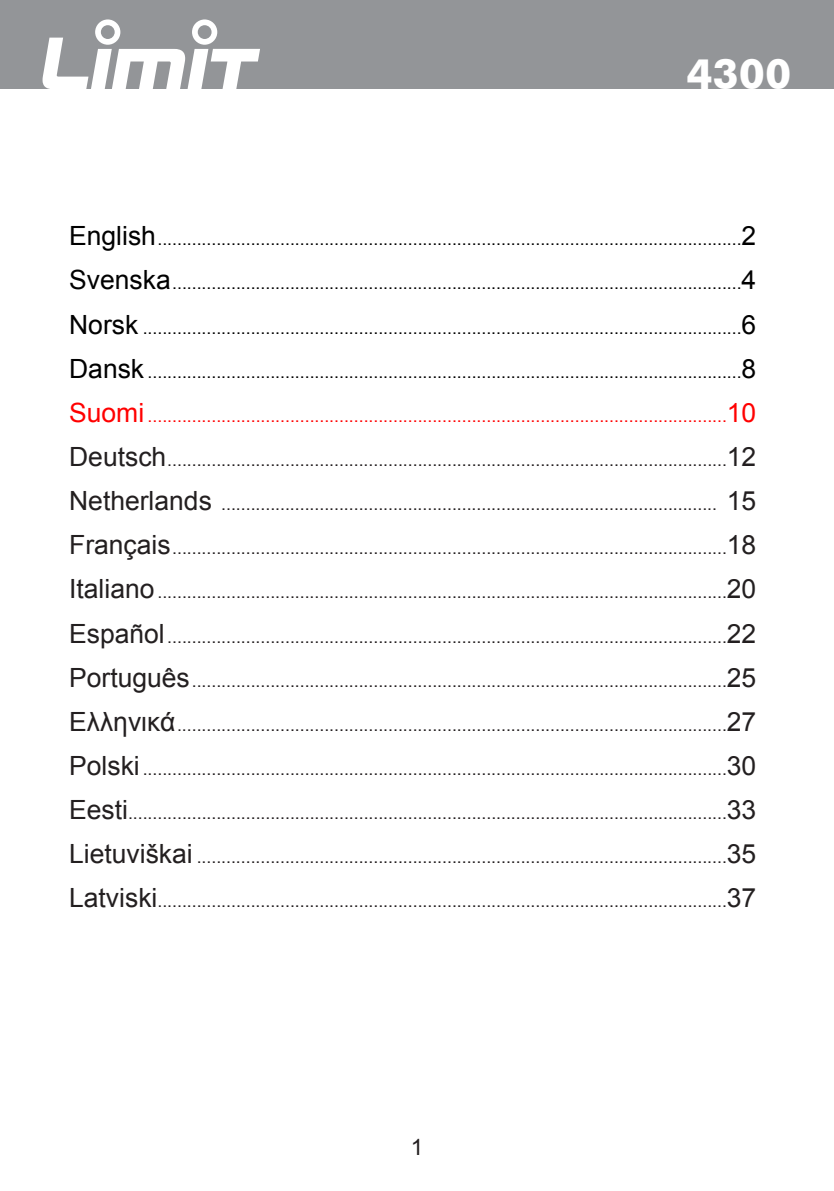
<style>
.page{position:relative;width:834px;height:1191px;background:#fff}
.page>*{position:absolute;margin:0;border:0;box-sizing:border-box;transform-origin:0 0}
.t1{font:700 42px "Futura BT";color:#fff}
.t2{font:22.5px "Arial";color:#231f20}
.t3{font:17.7px "Arial";color:#231f20}
.t4{font:17.7px "Arial";color:#000}
.t5{font:17.7px "Arial";color:#f00}
.s1{font-size:26.4px}
</style>
<div class="page">
<div style="left:0;top:0;width:833px;height:89px;background:#939598"></div>
<svg style="left:43px;top:19px;width:217px;height:70px"></svg>
<p class="t1" style="left:686px;top:49px;width:106px">4300</p>
<p class="t4" style="left:69px;top:227px;width:688px"><span class="s1">English</span>.......................................................................................................................<span class="s1">2</span></p>
<p class="t4" style="left:69px;top:272px;width:688px"><span class="s1">Svenska</span>....................................................................................................................<span class="s1">4</span></p>
<p class="t4" style="left:69px;top:316px;width:688px"><span class="s1">Norsk</span> ..........................................................................................................................<span class="s1">6</span></p>
<p class="t4" style="left:69px;top:360px;width:688px"><span class="s1">Dansk</span> .........................................................................................................................<span class="s1">8</span></p>
<p class="t5" style="left:69px;top:404px;width:688px"><span class="s1">Suomi</span> ......................................................................................................................<span class="s1">10</span></p>
<p class="t3" style="left:69px;top:448px;width:688px"><span class="s1">Deutsch</span>..................................................................................................................<span class="s1">12</span></p>
<p class="t3" style="left:69px;top:492px;width:688px"><span class="s1">Netherlands</span> ..................................................................................................... <span class="s1">15</span></p>
<p class="t3" style="left:69px;top:536px;width:688px"><span class="s1">Français</span>.................................................................................................................<span class="s1">18</span></p>
<p class="t3" style="left:69px;top:580px;width:688px"><span class="s1">Italiano</span> ....................................................................................................................<span class="s1">20</span></p>
<p class="t3" style="left:69px;top:625px;width:688px"><span class="s1">Español</span>..................................................................................................................<span class="s1">22</span></p>
<p class="t3" style="left:69px;top:669px;width:688px"><span class="s1">Português</span>.............................................................................................................<span class="s1">25</span></p>
<p class="t3" style="left:69px;top:713px;width:688px"><span class="s1">Ελληνικά</span>................................................................................................................<span class="s1">27</span></p>
<p class="t3" style="left:69px;top:757px;width:688px"><span class="s1">Polski</span> .......................................................................................................................<span class="s1">30</span></p>
<p class="t3" style="left:69px;top:801px;width:688px"><span class="s1">Eesti</span>..........................................................................................................................<span class="s1">33</span></p>
<p class="t3" style="left:69px;top:845px;width:688px"><span class="s1">Lietuviškai</span> ............................................................................................................<span class="s1">35</span></p>
<p class="t3" style="left:69px;top:889px;width:688px"><span class="s1">Latviski</span>....................................................................................................................<span class="s1">37</span></p>
<p class="t2" style="left:410px;top:1132px;width:14px">1</p>
</div>
